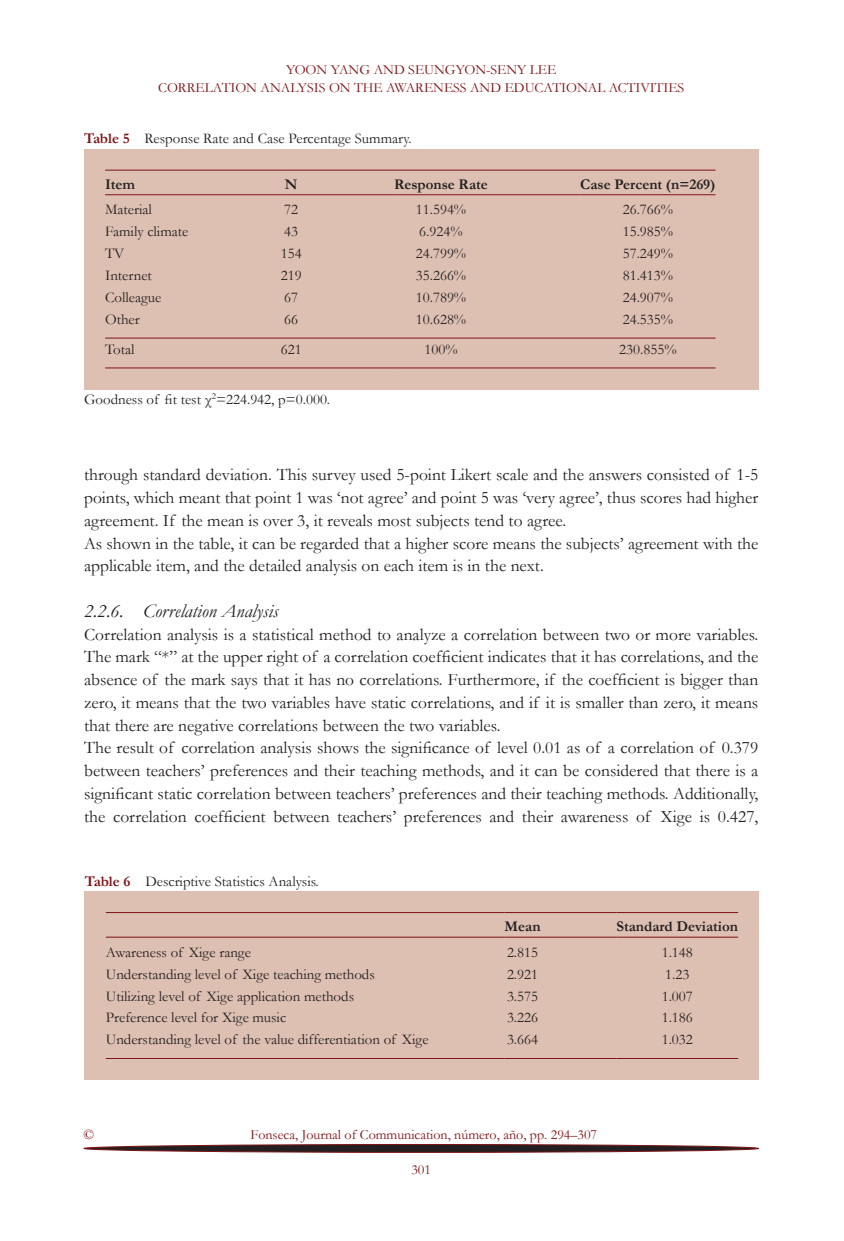
<style>
.page{position:relative;width:844px;height:1241px;background:#fff}
.page>*{position:absolute;margin:0;border:0;box-sizing:border-box;transform-origin:0 0}
.t1{font:italic 19.25px "Garamond";color:#231f20}
.TX{font:17.5px/22.8px "Garamond";color:#231f20;text-align:justify}
.TXI{font:17.5px/22.8px "Garamond";color:#231f20}
.TB{font:14.88px "Garamond";color:#231f20}
.TT{font:14.88px "Garamond";color:#231f20}
.TCH{font:700 14.88px "Garamond";color:#231f20}
.t2{font:14px/17.5px "Garamond";color:#7f1315;text-align:center}
.s1{font-weight:700;color:#7f1315}
</style>
<div class="page">
<svg style="left:84px;top:1144px;width:674px;height:8px;background:#302021"></svg>
<div style="left:84px;top:1143px;width:674px;height:9px;border:1px solid #7f1315;border-radius:50%"></div>
<div style="left:85px;top:890px;width:674px;height:189px;background:#ddc0b2"></div>
<hr style="left:106px;top:911px;width:398px;height:1px;background:#7f1315">
<hr style="left:504px;top:911px;width:112px;height:1px;background:#7f1315">
<hr style="left:616px;top:911px;width:122px;height:1px;background:#7f1315">
<hr style="left:106px;top:936px;width:398px;height:1px;background:#7f1315">
<hr style="left:504px;top:936px;width:112px;height:1px;background:#7f1315">
<hr style="left:616px;top:936px;width:122px;height:1px;background:#7f1315">
<hr style="left:106px;top:1057px;width:398px;height:1px;background:#7f1315">
<hr style="left:504px;top:1057px;width:112px;height:1px;background:#7f1315">
<hr style="left:616px;top:1057px;width:122px;height:1px;background:#7f1315">
<div style="left:84px;top:149px;width:674px;height:240px;background:#ddc0b2"></div>
<hr style="left:105px;top:170px;width:176px;height:1px;background:#7f1315">
<hr style="left:281px;top:170px;width:113px;height:1px;background:#7f1315">
<hr style="left:394px;top:170px;width:186px;height:1px;background:#7f1315">
<hr style="left:580px;top:170px;width:135px;height:1px;background:#7f1315">
<hr style="left:105px;top:194px;width:176px;height:1px;background:#7f1315">
<hr style="left:281px;top:194px;width:113px;height:1px;background:#7f1315">
<hr style="left:394px;top:194px;width:186px;height:1px;background:#7f1315">
<hr style="left:580px;top:194px;width:135px;height:1px;background:#7f1315">
<hr style="left:105px;top:367px;width:176px;height:1px;background:#7f1315">
<hr style="left:281px;top:367px;width:113px;height:1px;background:#7f1315">
<hr style="left:394px;top:367px;width:186px;height:1px;background:#7f1315">
<hr style="left:580px;top:367px;width:135px;height:1px;background:#7f1315">
<hr style="left:105px;top:337px;width:176px;height:1px;background:#7f1315">
<hr style="left:281px;top:337px;width:113px;height:1px;background:#7f1315">
<hr style="left:394px;top:337px;width:186px;height:1px;background:#7f1315">
<hr style="left:580px;top:337px;width:135px;height:1px;background:#7f1315">
<p class="t2" style="left:158px;top:61px;width:527px">YOON YANG AND SEUNGYON-SENY LEE<br>CORRELATION ANALYSIS ON THE AWARENESS AND EDUCATIONAL ACTIVITIES</p>
<p class="TT" style="left:84px;top:129px;width:329px"><span class="s1">Table 5</span> Response Rate and Case Percentage Summary.</p>
<p class="TCH" style="left:105px;top:174px;width:32px">Item</p>
<p class="TCH" style="left:285px;top:174px;width:14px">N</p>
<p class="TCH" style="left:394px;top:174px;width:95px">Response Rate</p>
<p class="TCH" style="left:580px;top:174px;width:137px">Case Percent (n=269)</p>
<p class="TB" style="left:105px;top:199px;width:48px">Material</p>
<p class="TB" style="left:284px;top:199px;width:15px">72</p>
<p class="TB" style="left:415px;top:199px;width:52px">11.594%</p>
<p class="TB" style="left:622px;top:199px;width:52px">26.766%</p>
<p class="TB" style="left:105px;top:221px;width:85px">Family climate</p>
<p class="TB" style="left:284px;top:221px;width:15px">43</p>
<p class="TB" style="left:419px;top:221px;width:45px">6.924%</p>
<p class="TB" style="left:622px;top:221px;width:52px">15.985%</p>
<p class="TB" style="left:105px;top:243px;width:21px">TV</p>
<p class="TB" style="left:281px;top:243px;width:22px">154</p>
<p class="TB" style="left:415px;top:243px;width:52px">24.799%</p>
<p class="TB" style="left:622px;top:243px;width:52px">57.249%</p>
<p class="TB" style="left:105px;top:265px;width:48px">Internet</p>
<p class="TB" style="left:281px;top:265px;width:22px">219</p>
<p class="TB" style="left:415px;top:265px;width:52px">35.266%</p>
<p class="TB" style="left:622px;top:265px;width:52px">81.413%</p>
<p class="TB" style="left:105px;top:287px;width:58px">Colleague</p>
<p class="TB" style="left:284px;top:287px;width:15px">67</p>
<p class="TB" style="left:415px;top:287px;width:52px">10.789%</p>
<p class="TB" style="left:622px;top:287px;width:52px">24.907%</p>
<p class="TB" style="left:105px;top:309px;width:36px">Other</p>
<p class="TB" style="left:284px;top:309px;width:15px">66</p>
<p class="TB" style="left:415px;top:309px;width:52px">10.628%</p>
<p class="TB" style="left:622px;top:309px;width:52px">24.535%</p>
<p class="TB" style="left:105px;top:339px;width:31px">Total</p>
<p class="TB" style="left:281px;top:339px;width:22px">621</p>
<p class="TB" style="left:424px;top:339px;width:35px">100%</p>
<p class="TB" style="left:619px;top:339px;width:59px">230.855%</p>
<p class="TB" style="left:84px;top:389px;width:247px">Goodness of fit test χ<sup>2</sup>=224.942, p=0.000.</p>
<p class="TX" style="left:84px;top:463px;width:675px">through standard deviation. This survey used 5-point Likert scale and the answers consisted of 1-5 points, which meant that point 1 was ‘not agree’ and point 5 was ‘very agree’, thus scores had higher agreement. If the mean is over 3, it reveals most subjects tend to agree.</p>
<p class="TXI" style="left:84px;top:531px;width:675px">As shown in the table, it can be regarded that a higher score means the subjects’ agreement with the applicable item, and the detailed analysis on each item is in the next.</p>
<h3 class="t1" style="left:84px;top:597px;width:196px">2.2.6. Correlation Analysis</h3>
<p class="TX" style="left:84px;top:622px;width:675px">Correlation analysis is a statistical method to analyze a correlation between two or more variables.<br>The mark “*” at the upper right of a correlation coefficient indicates that it has correlations, and the absence of the mark says that it has no correlations. Furthermore, if the coefficient is bigger than zero, it means that the two variables have static correlations, and if it is smaller than zero, it means that there are negative correlations between the two variables.</p>
<p class="TXI" style="left:84px;top:736px;width:675px;text-align:justify">The result of correlation analysis shows the significance of level 0.01 as of a correlation of 0.379 between teachers’ preferences and their teaching methods, and it can be considered that there is a significant static correlation between teachers’ preferences and their teaching methods. Additionally, the correlation coefficient between teachers’ preferences and their awareness of Xige is 0.427,</p>
<p class="TT" style="left:85px;top:871px;width:235px"><span class="s1">Table 6</span> Descriptive Statistics Analysis.</p>
<p class="TCH" style="left:504px;top:916px;width:37px">Mean</p>
<p class="TCH" style="left:616px;top:916px;width:123px">Standard Deviation</p>
<p class="TB" style="left:106px;top:941px;width:147px">Awareness of Xige range</p>
<p class="TB" style="left:507px;top:941px;width:33px">2.815</p>
<p class="TB" style="left:661px;top:941px;width:33px">1.148</p>
<p class="TB" style="left:106px;top:963px;width:270px">Understanding level of Xige teaching methods</p>
<p class="TB" style="left:507px;top:963px;width:33px">2.921</p>
<p class="TB" style="left:665px;top:963px;width:26px">1.23</p>
<p class="TB" style="left:106px;top:985px;width:250px">Utilizing level of Xige application methods</p>
<p class="TB" style="left:507px;top:985px;width:33px">3.575</p>
<p class="TB" style="left:661px;top:985px;width:33px">1.007</p>
<p class="TB" style="left:106px;top:1007px;width:182px">Preference level for Xige music</p>
<p class="TB" style="left:507px;top:1007px;width:33px">3.226</p>
<p class="TB" style="left:661px;top:1007px;width:33px">1.186</p>
<p class="TB" style="left:106px;top:1029px;width:324px">Understanding level of the value differentiation of Xige</p>
<p class="TB" style="left:507px;top:1029px;width:33px">3.664</p>
<p class="TB" style="left:661px;top:1029px;width:33px">1.032</p>
<p class="t2" style="left:84px;top:1125px;width:12px">©</p>
<p class="t2" style="left:250px;top:1125px;width:348px">Fonseca, Journal of Communication, número, año, pp. 294–307</p>
<p class="t2" style="left:411px;top:1160px;width:21px">301</p>
</div>
